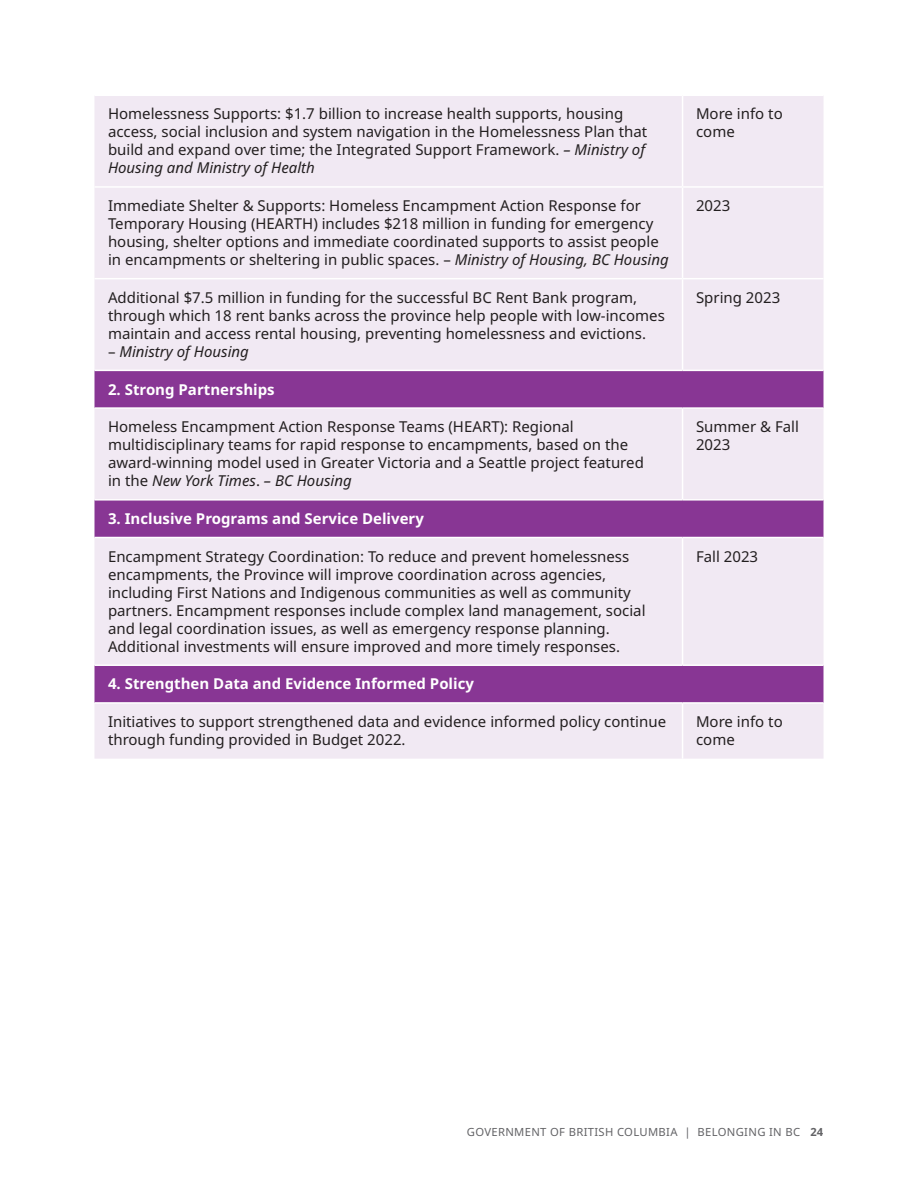
<style>
.page{position:relative;width:918px;height:1188px;background:#fff}
.page>*{position:absolute;margin:0;border:0;box-sizing:border-box;transform-origin:0 0}
.t1{font:15px/18px "BC Sans";color:#231f20}
.t2{font:700 15px "BC Sans";color:#fff}
.t3{font:italic 15px "BC Sans";color:#231f20}
.t4{font:11.25px "BC Sans";letter-spacing:.03em;color:#636366}
.s1{font-style:italic}
.s2{font-style:normal}
.s3{font-weight:700}
</style>
<div class="page">
<div style="left:94px;top:96px;width:730px;height:663px;background:#f1e9f3"></div>
<svg style="left:94px;top:371px;width:730px;height:331px;background:#ceadd3"></svg>
<hr style="left:682px;top:96px;width:1px;height:90px;background:#fff">
<hr style="left:94px;top:186px;width:589px;height:2px;background:#fff">
<hr style="left:683px;top:186px;width:141px;height:2px;background:#fff">
<hr style="left:682px;top:188px;width:1px;height:90px;background:#fff">
<hr style="left:94px;top:278px;width:589px;height:1px;background:#fff">
<hr style="left:683px;top:278px;width:141px;height:1px;background:#fff">
<hr style="left:682px;top:279px;width:1px;height:91px;background:#fff">
<hr style="left:94px;top:370px;width:589px;height:1px;background:#fff">
<hr style="left:683px;top:370px;width:141px;height:1px;background:#fff">
<hr style="left:94px;top:407px;width:589px;height:2px;background:#fff">
<hr style="left:683px;top:407px;width:141px;height:2px;background:#fff">
<hr style="left:682px;top:409px;width:1px;height:90px;background:#fff">
<hr style="left:94px;top:499px;width:589px;height:2px;background:#fff">
<hr style="left:683px;top:499px;width:141px;height:2px;background:#fff">
<hr style="left:94px;top:537px;width:589px;height:1px;background:#fff">
<hr style="left:683px;top:537px;width:141px;height:1px;background:#fff">
<hr style="left:682px;top:538px;width:1px;height:126px;background:#fff">
<hr style="left:94px;top:664px;width:589px;height:2px;background:#fff">
<hr style="left:683px;top:664px;width:141px;height:2px;background:#fff">
<hr style="left:94px;top:702px;width:589px;height:2px;background:#fff">
<hr style="left:683px;top:702px;width:141px;height:2px;background:#fff">
<hr style="left:682px;top:704px;width:1px;height:55px;background:#fff">
<p class="t1" style="left:108px;top:105px;width:541px">Homelessness Supports: $1.7 billion to increase health supports, housing access, social inclusion and system navigation in the Homelessness Plan that build and expand over time; the Integrated Support Framework. <span class="s1">– Ministry of Housing and Ministry of Health</span></p>
<p class="t1" style="left:696px;top:105px;width:88px">More info to come</p>
<p class="t1" style="left:108px;top:197px;width:562px">Immediate Shelter &amp; Supports: Homeless Encampment Action Response for Temporary Housing (HEARTH) includes $218 million in funding for emergency housing, shelter options and immediate coordinated supports to assist people in encampments or sheltering in public spaces. – <span class="s1">Ministry of Housing, BC Housing</span></p>
<p class="t1" style="left:696px;top:197px;width:36px">2023</p>
<p class="t1" style="left:108px;top:289px;width:558px">Additional $7.5 million in funding for the successful BC Rent Bank program, through which 18 rent banks across the province help people with low-incomes maintain and access rental housing, preventing homelessness and evictions.</p>
<p class="t3" style="left:108px;top:341px;width:142px"><span class="s2">–</span> Ministry of Housing</p>
<p class="t1" style="left:696px;top:289px;width:86px">Spring 2023</p>
<p class="t2" style="left:108px;top:379px;width:168px">2. Strong Partnerships</p>
<p class="t1" style="left:108px;top:418px;width:537px">Homeless Encampment Action Response Teams (HEART): Regional multidisciplinary teams for rapid response to encampments, based on the award-winning model used in Greater Victoria and a Seattle project featured in the <span class="s1">New York Times</span>. <span class="s1">– BC Housing</span></p>
<p class="t1" style="left:696px;top:418px;width:104px">Summer &amp; Fall<br>2023</p>
<p class="t2" style="left:108px;top:508px;width:317px">3. Inclusive Programs and Service Delivery</p>
<p class="t1" style="left:108px;top:548px;width:539px">Encampment Strategy Coordination: To reduce and prevent homelessness encampments, the Province will improve coordination across agencies, including First Nations and Indigenous communities as well as community partners. Encampment responses include complex land management, social and legal coordination issues, as well as emergency response planning.<br>Additional investments will ensure improved and more timely responses.</p>
<p class="t1" style="left:696px;top:548px;width:64px">Fall 2023</p>
<p class="t2" style="left:108px;top:673px;width:368px">4. Strengthen Data and Evidence Informed Policy</p>
<p class="t1" style="left:108px;top:713px;width:560px">Initiatives to support strengthened data and evidence informed policy continue through funding provided in Budget 2022.</p>
<p class="t1" style="left:696px;top:713px;width:88px">More info to come</p>
<p class="t4" style="left:467px;top:1124px;width:358px">GOVERNMENT OF BRITISH COLUMBIA | BELONGING IN BC <span class="s3">24</span></p>
</div>
